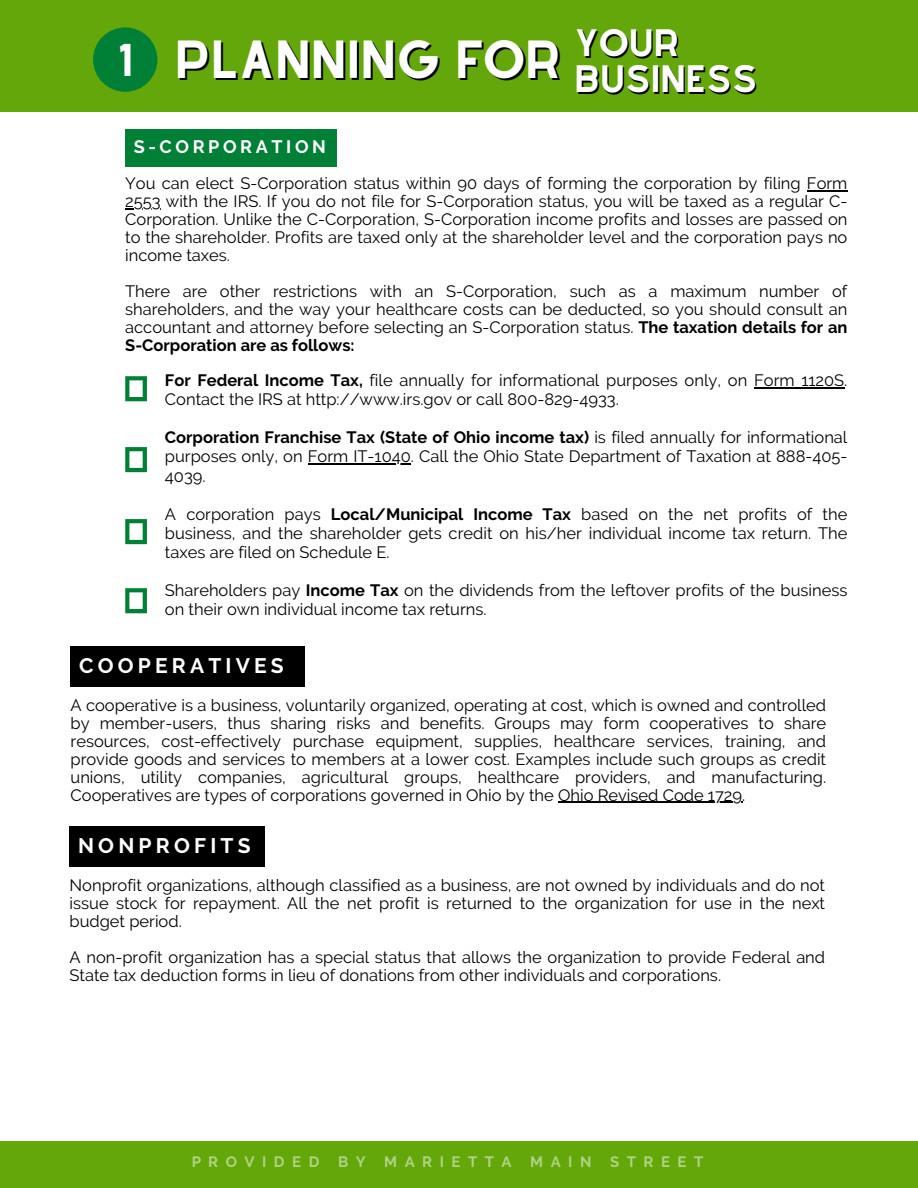
<style>
.page{position:relative;width:918px;height:1188px;background:#fff}
.page>*{position:absolute;margin:0;border:0;box-sizing:border-box;transform-origin:0 0}
.t1{font:46.95px "Alyssum Sans";color:#fff}
.t2{font:33.45px "Alyssum Sans";color:#fff}
.t3{font:700 21px "Raleway";letter-spacing:.2em;color:#fff}
.t4{font:700 18px "Raleway";letter-spacing:.2em;color:#fff}
.t5{font:16.5px/18px "Raleway";color:#000;text-align:justify}
.t6{font:700 15px "Raleway";letter-spacing:.5em;color:#fff}
.s1{font-size:40.2px}
.s2{font-weight:700}
</style>
<div class="page">
<div style="left:0;top:1141px;width:918px;height:47px;background:#63a70a"></div>
<div style="left:0;top:0;width:918px;height:112px;background:#63a70a"></div>
<div style="left:93px;top:27px;width:64px;height:65px;background:#008037;border-radius:50%"></div>
<div style="left:125px;top:129px;width:212px;height:38px;background:#008037"></div>
<hr style="left:807px;top:190px;width:40px;height:2px;background:#000">
<hr style="left:125px;top:208px;width:36px;height:2px;background:#000">
<hr style="left:754px;top:387px;width:90px;height:1px;background:#000">
<hr style="left:308px;top:464px;width:103px;height:1px;background:#000">
<svg style="left:125px;top:376px;width:22px;height:25px"></svg>
<svg style="left:125px;top:447px;width:22px;height:25px"></svg>
<svg style="left:125px;top:519px;width:22px;height:25px"></svg>
<svg style="left:125px;top:588px;width:22px;height:25px"></svg>
<hr style="left:558px;top:802px;width:184px;height:1px;background:#000">
<div style="left:71px;top:646px;width:234px;height:40px;background:#000"></div>
<div style="left:70px;top:826px;width:195px;height:40px;background:#000"></div>
<h1 class="t1" style="left:118px;top:31px;width:564px"><span class="s1">1</span> PLANNING FOR <sup>YOUR</sup></h1>
<h2 class="t2" style="left:575px;top:59px;width:184px">BUSINESS</h2>
<p class="t4" style="left:134px;top:136px;width:194px">S-CORPORATION</p>
<p class="t5" style="left:125px;top:175px;width:724px">You can elect S-Corporation status within 90 days of forming the corporation by filing Form 2553 with the IRS. If you do not file for S-Corporation status, you will be taxed as a regular C-Corporation. Unlike the C-Corporation, S-Corporation income profits and losses are passed on to the shareholder. Profits are taxed only at the shareholder level and the corporation pays no income taxes.</p>
<p class="t5" style="left:125px;top:283px;width:724px">There are other restrictions with an S-Corporation, such as a maximum number of shareholders, and the way your healthcare costs can be deducted, so you should consult an accountant and attorney before selecting an S-Corporation status. <span class="s2">The taxation details for an S-Corporation are as follows:</span></p>
<p class="t5" style="left:165px;top:370px;width:684px;line-height:19.2px"><span class="s2">For Federal Income Tax,</span> file annually for informational purposes only, on Form 1120S.<br>Contact the IRS at http://www.irs.gov or call 800-829-4933.</p>
<p class="t5" style="left:165px;top:428px;width:684px;line-height:19.2px"><span class="s2">Corporation Franchise Tax (State of Ohio income tax)</span> is filed annually for informational purposes only, on Form IT-1040. Call the Ohio State Department of Taxation at 888-405- 4039.</p>
<p class="t5" style="left:165px;top:504px;width:684px;line-height:19.2px">A corporation pays <span class="s2">Local/Municipal Income Tax</span> based on the net profits of the business, and the shareholder gets credit on his/her individual income tax return. The taxes are filed on Schedule E.</p>
<p class="t5" style="left:165px;top:581px;width:684px;line-height:19.2px">Shareholders pay <span class="s2">Income Tax</span> on the dividends from the leftover profits of the business on their own individual income tax returns.</p>
<p class="t3" style="left:79px;top:653px;width:206px">COOPERATIVES</p>
<p class="t5" style="left:71px;top:696px;width:757px">A cooperative is a business, voluntarily organized, operating at cost, which is owned and controlled by member-users, thus sharing risks and benefits. Groups may form cooperatives to share resources, cost-effectively purchase equipment, supplies, healthcare services, training, and provide goods and services to members at a lower cost. Examples include such groups as credit unions, utility companies, agricultural groups, healthcare providers, and manufacturing.<br>Cooperatives are types of corporations governed in Ohio by the Ohio Revised Code 1729.</p>
<p class="t3" style="left:78px;top:833px;width:174px">NONPROFITS</p>
<p class="t5" style="left:70px;top:876px;width:757px">Nonprofit organizations, although classified as a business, are not owned by individuals and do not issue stock for repayment. All the net profit is returned to the organization for use in the next budget period.</p>
<p class="t5" style="left:70px;top:948px;width:757px">A non-profit organization has a special status that allows the organization to provide Federal and<br>State tax deduction forms in lieu of donations from other individuals and corporations.</p>
<p class="t6" style="left:191px;top:1153px;width:514px">PROVIDED BY MARIETTA MAIN STREET</p>
</div>
